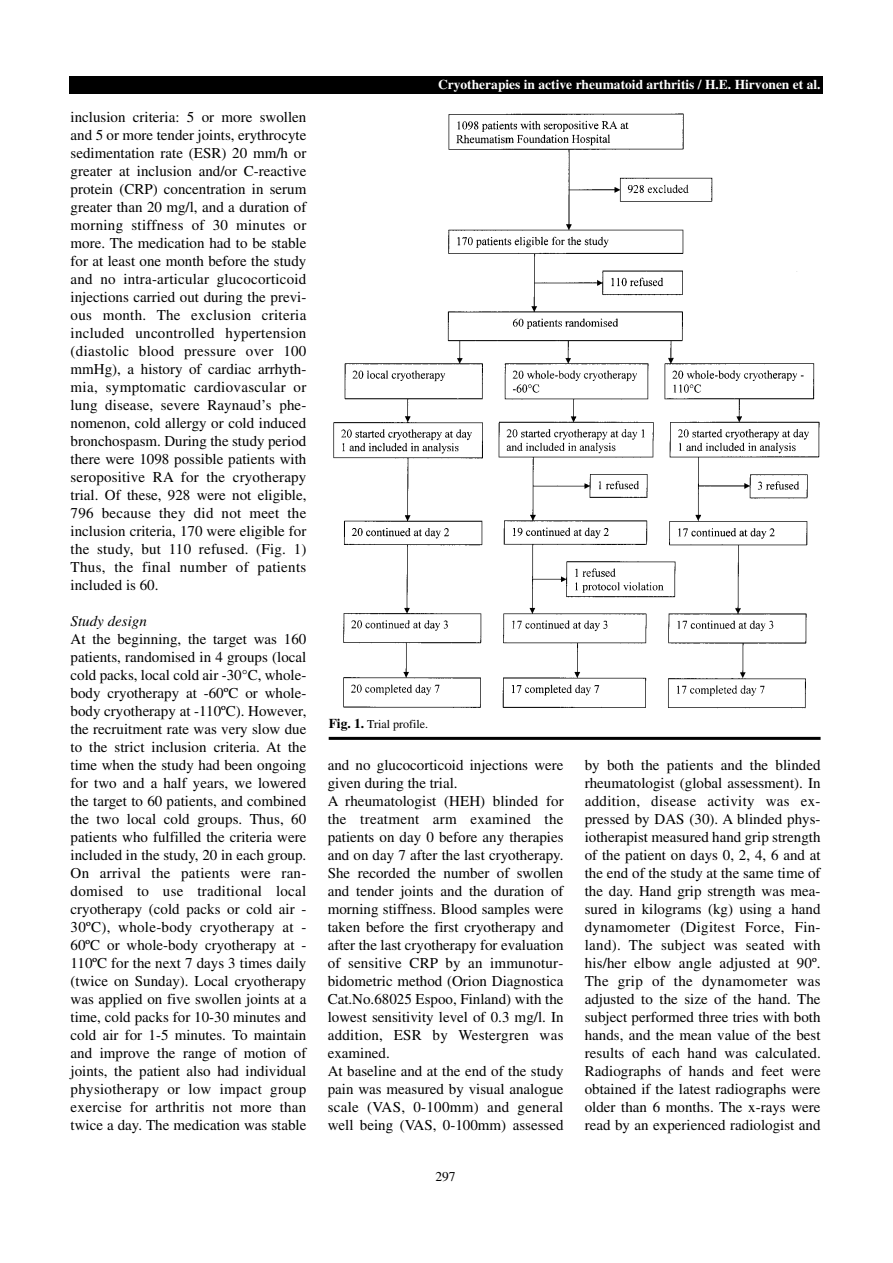
<style>
.page{position:relative;width:893px;height:1263px;background:#fff}
.page>*{position:absolute;margin:0;border:0;box-sizing:border-box;transform-origin:0 0}
.t1{font:15px/18px "Times";color:#000;text-align:justify}
.t2{font:italic 15px "Times";color:#000}
.t3{font:700 13.5px "Times";color:#fff}
.t4{font:13.5px "Times";color:#000}
.t5{font:12px "Times";color:#000}
.s1{font-weight:700;font-size:13.5px}
</style>
<div class="page">
<div style="left:69px;top:77px;width:753px;height:17px;background:#000"></div>
<img style="left:333px;top:113px;width:487px;height:596px">
<hr style="left:328px;top:737px;width:492px;height:3px;background:#000">
<p class="t1" style="left:71px;top:110px;width:237px">inclusion criteria: 5 or more swollen and 5 or more tender joints, erythrocyte sedimentation rate (ESR) 20 mm/h or greater at inclusion and/or C-reactive protein (CRP) concentration in serum greater than 20 mg/l, and a duration of morning stiffness of 30 minutes or more. The medication had to be stable for at least one month before the study and no intra-articular glucocorticoid injections carried out during the previ&shy;ous month. The exclusion criteria included uncontrolled hypertension (diastolic blood pressure over 100 mmHg), a history of cardiac arrhyth&shy;mia, symptomatic cardiovascular or lung disease, severe Raynaud’s phe&shy;nomenon, cold allergy or cold induced bronchospasm. During the study period there were 1098 possible patients with seropositive RA for the cryotherapy trial. Of these, 928 were not eligible, 796 because they did not meet the inclusion criteria, 170 were eligible for the study, but 110 refused. (Fig. 1)<br>Thus, the final number of patients included is 60.</p>
<p class="t2" style="left:71px;top:616px;width:78px">Study design</p>
<p class="t1" style="left:71px;top:632px;width:237px">At the beginning, the target was 160 patients, randomised in 4 groups (local cold packs, local cold air -30°C, whole&shy;body cryotherapy at -60ºC or whole&shy;body cryotherapy at -110ºC). However, the recruitment rate was very slow due to the strict inclusion criteria. At the time when the study had been ongoing for two and a half years, we lowered the target to 60 patients, and combined the two local cold groups. Thus, 60 patients who fulfilled the criteria were included in the study, 20 in each group.<br>On arrival the patients were ran&shy;domised to use traditional local cryotherapy (cold packs or cold air - 30ºC), whole-body cryotherapy at - 60ºC or whole-body cryotherapy at - 110ºC for the next 7 days 3 times daily (twice on Sunday). Local cryotherapy was applied on five swollen joints at a time, cold packs for 10-30 minutes and cold air for 1-5 minutes. To maintain and improve the range of motion of joints, the patient also had individual physiotherapy or low impact group exercise for arthritis not more than twice a day. The medication was stable</p>
<p class="t3" style="left:438px;top:80px;width:384px">Cryotherapies in active rheumatoid arthritis / H.E. Hirvonen et al.</p>
<p class="t5" style="left:329px;top:720px;width:101px"><span class="s1">Fig. 1.</span> Trial profile.</p>
<p class="t1" style="left:328px;top:758px;width:237px;text-align:left">and no glucocorticoid injections were given during the trial.<br>A rheumatologist (HEH) blinded for the treatment arm examined the patients on day 0 before any therapies and on day 7 after the last cryotherapy.<br>She recorded the number of swollen and tender joints and the duration of morning stiffness. Blood samples were taken before the first cryotherapy and after the last cryotherapy for evaluation of sensitive CRP by an immunotur&shy;bidometric method (Orion Diagnostica Cat.No.68025 Espoo, Finland) with the lowest sensitivity level of 0.3 mg/l. In addition, ESR by Westergren was examined.<br>At baseline and at the end of the study pain was measured by visual analogue scale (VAS, 0-100mm) and general well being (VAS, 0-100mm) assessed</p>
<p class="t1" style="left:584px;top:758px;width:237px">by both the patients and the blinded rheumatologist (global assessment). In addition, disease activity was ex&shy;pressed by DAS (30). A blinded phys&shy;iotherapist measured hand grip strength of the patient on days 0, 2, 4, 6 and at the end of the study at the same time of the day. Hand grip strength was mea&shy;sured in kilograms (kg) using a hand dynamometer (Digitest Force, Fin&shy;land). The subject was seated with his/her elbow angle adjusted at 90º.<br>The grip of the dynamometer was adjusted to the size of the hand. The subject performed three tries with both hands, and the mean value of the best results of each hand was calculated.<br>Radiographs of hands and feet were obtained if the latest radiographs were older than 6 months. The x-rays were read by an experienced radiologist and</p>
<p class="t4" style="left:435px;top:1171px;width:22px">297</p>
</div>
